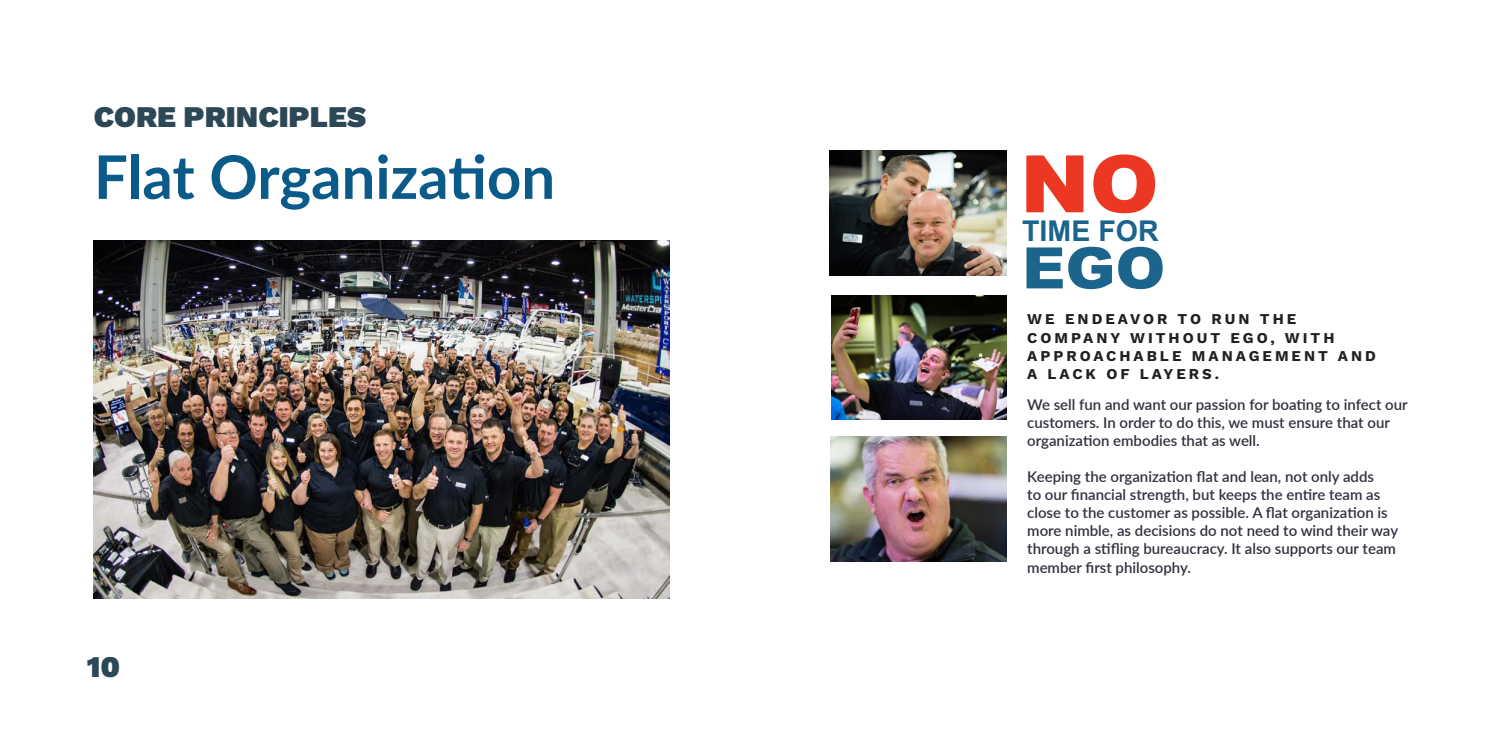
<style>
.page{position:relative;width:1489px;height:745px;background:#fff}
.page>*{position:absolute;margin:0;border:0;box-sizing:border-box;transform-origin:0 0}
.t1{font:900 79.38px "Arial";color:#ec3823;scale:1.05 1}
.Highlight{font:700 60px "Lato";color:#0a5a8a}
.t2{font:900 57.12px "Arial";color:#1b648c;scale:1.05 1}
.t3{font:900 30px "Work Sans";color:#2c4856}
.t4{font:700 28.5px "Arial";color:#1b648c}
.Sub_Title{font:700 15px "Work Sans";letter-spacing:.2em;color:#231f20}
.t5{font:600 14.88px/18px "Lato";color:#352f3f}
</style>
<div class="page">
<img style="left:94px;top:240px;width:575px;height:358px">
<img style="left:831px;top:295px;width:175px;height:124px">
<img style="left:830px;top:436px;width:176px;height:125px">
<img style="left:829px;top:151px;width:177px;height:124px">
<p class="t3" style="left:94px;top:99px;width:274px">CORE PRINCIPLES</p>
<p class="Highlight" style="left:94px;top:133px;width:463px">Flat Organization</p>
<p class="t3" style="left:87px;top:649px;width:35px">10</p>
<p class="t1" style="left:1020px;top:126px;width:134px">NO</p>
<p class="t4" style="left:1022px;top:211px;width:138px">TIME FOR</p>
<p class="t2" style="left:1022px;top:226px;width:138px">EGO</p>
<p class="Sub_Title" style="left:1027px;top:310px;width:270px">WE ENDEAVOR TO RUN THE</p>
<p class="Sub_Title" style="left:1027px;top:328px;width:309px">COMPANY WITHOUT EGO, WITH</p>
<p class="Sub_Title" style="left:1027px;top:346px;width:350px">APPROACHABLE MANAGEMENT AND</p>
<p class="Sub_Title" style="left:1027px;top:364px;width:193px">A LACK OF LAYERS.</p>
<p class="t5" style="left:1027px;top:395px;width:382px">We sell fun and want our passion for boating to infect our customers. In order to do this, we must ensure that our</p>
<p class="t5" style="left:1027px;top:431px;width:234px">organization embodies that as well.</p>
<p class="t5" style="left:1027px;top:467px;width:372px">Keeping the organization flat and lean, not only adds<br>to our financial strength, but keeps the entire team as close to the customer as possible. A flat organization is more nimble, as decisions do not need to wind their way through a stifling bureaucracy. It also supports our team member first philosophy.</p>
</div>
